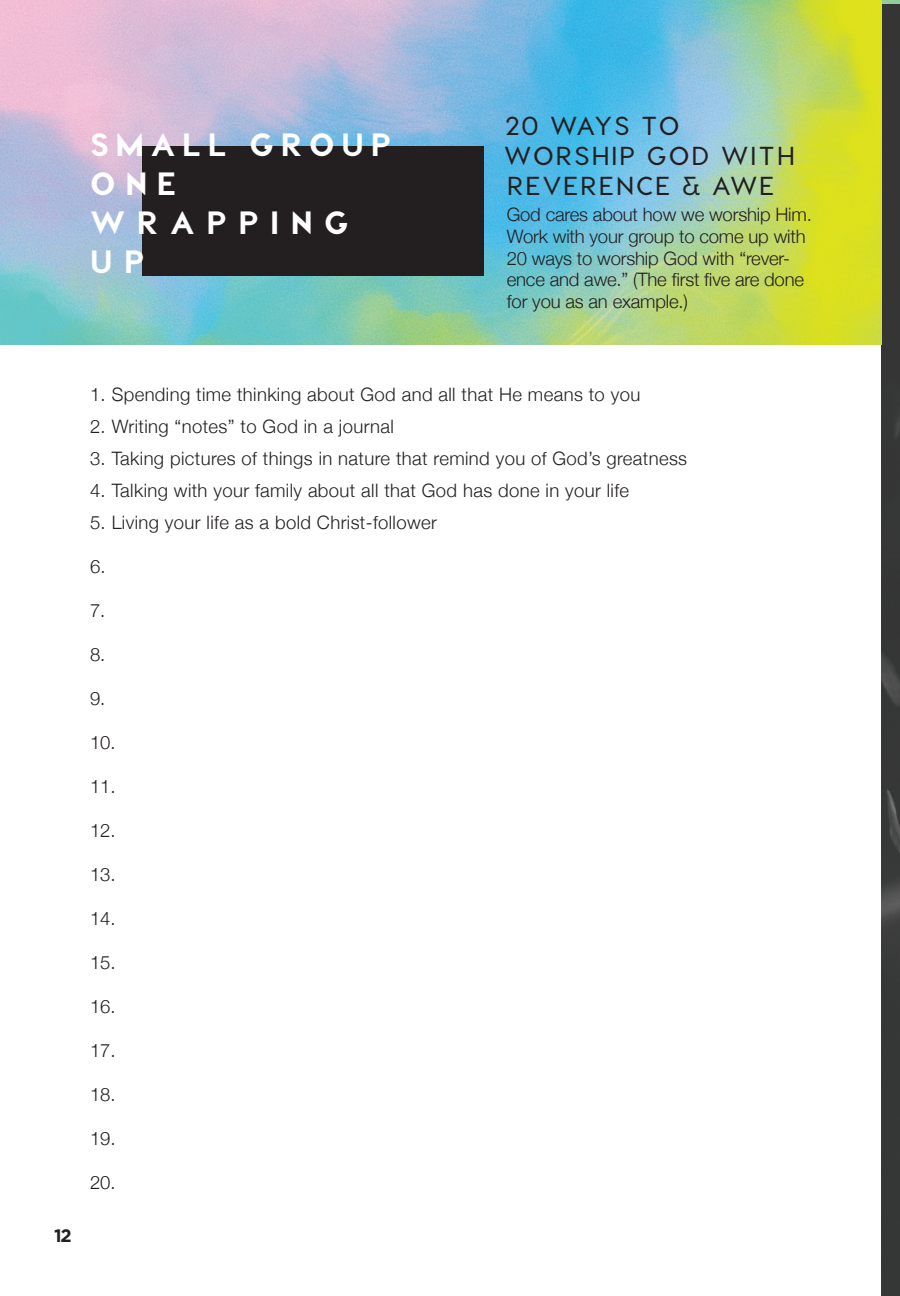
<style>
.page{position:relative;width:900px;height:1296px;background:#fff}
.page>*{position:absolute;margin:0;border:0;box-sizing:border-box;transform-origin:0 0}
.t1{font:800 32.2px/39.2px "Visby CF";letter-spacing:.31em;color:#fff}
.t2{font:600 26px/30px "Visby CF";letter-spacing:.08em;color:#231f20}
.t3{font:300 18.4px "Helvetica Neue";letter-spacing:.02em;color:#231f20}
.t4{font:300 18.4px/21.8px "Helvetica Neue";letter-spacing:-.01em;color:#231f20}
.t5{font:700 18px "Gotham";color:#231f20}
</style>
<div class="page">
<img style="left:881px;top:4px;width:19px;height:1292px">
<img style="left:0;top:0;width:882px;height:344px">
<div style="left:142px;top:146px;width:341px;height:130px;background:#231f20"></div>
<h1 class="t1" style="left:90px;top:124px;width:303px">SMALL GROUP<br>ONE<br>WRAPPING<br>U P</h1>
<h2 class="t2" style="left:504px;top:110px;width:292px">20 WAYS TO<br>WORSHIP GOD WITH<br>REVERENCE &amp; AWE</h2>
<p class="t4" style="left:507px;top:203px;width:307px">God cares about how we worship Him.<br>Work with your group to come up with<br>20 ways to worship God with “rever&shy;ence and awe.” (The first five are done for you as an example.)</p>
<p class="t5" style="left:54px;top:1223px;width:19px">12</p>
<p class="t3" style="left:90px;top:383px;width:552px">1. Spending time thinking about God and all that He means to you</p>
<p class="t3" style="left:90px;top:415px;width:305px">2. Writing “notes” to God in a journal</p>
<p class="t3" style="left:90px;top:447px;width:599px">3. Taking pictures of things in nature that remind you of God’s greatness</p>
<p class="t3" style="left:90px;top:479px;width:541px">4. Talking with your family about all that God has done in your life</p>
<p class="t3" style="left:90px;top:511px;width:348px">5. Living your life as a bold Christ-follower</p>
<p class="t3" style="left:90px;top:555px;width:17px">6.</p>
<p class="t3" style="left:90px;top:599px;width:17px">7.</p>
<p class="t3" style="left:90px;top:643px;width:17px">8.</p>
<p class="t3" style="left:90px;top:687px;width:17px">9.</p>
<p class="t3" style="left:90px;top:731px;width:27px">10.</p>
<p class="t3" style="left:90px;top:775px;width:27px">11.</p>
<p class="t3" style="left:90px;top:819px;width:27px">12.</p>
<p class="t3" style="left:90px;top:863px;width:27px">13.</p>
<p class="t3" style="left:90px;top:907px;width:27px">14.</p>
<p class="t3" style="left:90px;top:951px;width:27px">15.</p>
<p class="t3" style="left:90px;top:995px;width:27px">16.</p>
<p class="t3" style="left:90px;top:1039px;width:27px">17.</p>
<p class="t3" style="left:90px;top:1083px;width:27px">18.</p>
<p class="t3" style="left:90px;top:1127px;width:27px">19.</p>
<p class="t3" style="left:90px;top:1171px;width:27px">20.</p>
</div>
